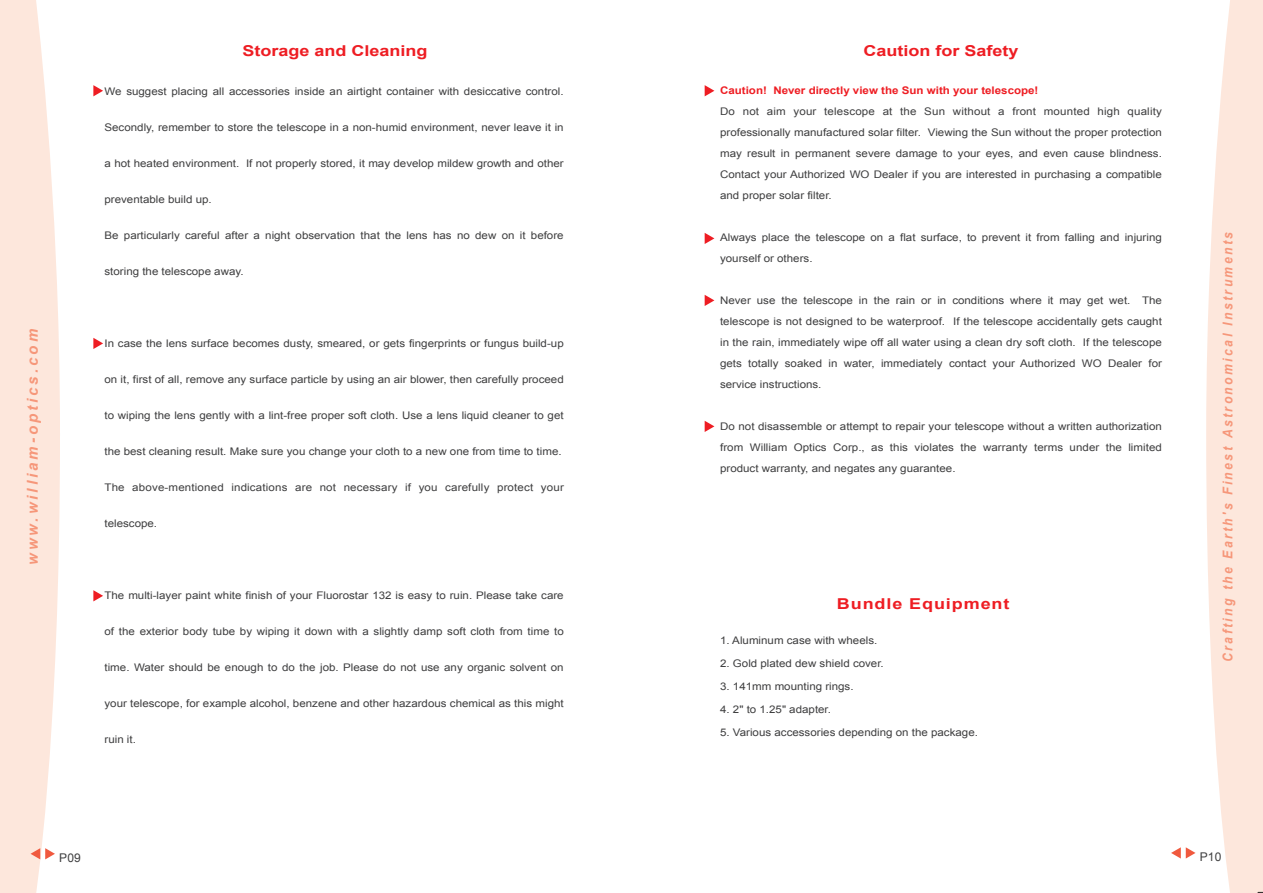
<style>
.page{position:relative;width:1263px;height:893px;background:#fff}
.page>*{position:absolute;margin:0;border:0;box-sizing:border-box;transform-origin:0 0}
.t1{font:700 15px "Arial";color:#ee1d23;scale:1.2 1}
.t2{font:italic 700 15px "Arial";letter-spacing:.2em;color:#f6977a}
.t3{font:700 15px "Arial";letter-spacing:.05em;color:#ee1d23;scale:1.2 1}
.t4{font:italic 700 13.5px "Arial";letter-spacing:.2em;color:#f6977a;scale:.9 1}
.t5{font:12px "Arial";letter-spacing:.01em;color:#3e3e3f}
.t6{font:10.5px/21px "Arial";color:#3e3e3f;text-align:justify;scale:1.1 1}
.t7{font:700 10.5px "Arial";color:#ee1d23;scale:1.1 1}
</style>
<div class="page">
<svg style="left:0;top:0;width:60px;height:893px;background:#fde9e0"></svg>
<svg style="left:31px;top:848px;width:24px;height:11px"></svg>
<svg style="left:1171px;top:847px;width:24px;height:11px"></svg>
<svg style="left:1206px;top:0;width:57px;height:893px;fill:#fde7dc"></svg>
<svg style="left:705px;top:85px;width:9px;height:11px"></svg>
<svg style="left:705px;top:233px;width:9px;height:11px"></svg>
<svg style="left:705px;top:295px;width:9px;height:11px"></svg>
<svg style="left:705px;top:421px;width:9px;height:11px"></svg>
<svg style="left:93px;top:85px;width:10px;height:11px"></svg>
<svg style="left:93px;top:590px;width:10px;height:11px"></svg>
<svg style="left:93px;top:338px;width:10px;height:11px"></svg>
<h1 class="t2" style="left:23px;top:565px;width:237px;rotate:-90deg">www.william-optics.com</h1>
<h1 class="t1" style="left:242px;top:41px;width:156px">Storage and Cleaning</h1>
<p class="t6" style="left:105px;top:81px;width:419px">We suggest placing all accessories inside an airtight container with desiccative control.</p>
<p class="t6" style="left:105px;top:117px;width:419px">Secondly, remember to store the telescope in a non-humid environment, never leave it in</p>
<p class="t6" style="left:105px;top:153px;width:419px">a hot heated environment. If not properly stored, it may develop mildew growth and other</p>
<p class="t6" style="left:105px;top:189px;width:99px">preventable build up.</p>
<p class="t6" style="left:105px;top:225px;width:419px">Be particularly careful after a night observation that the lens has no dew on it before</p>
<p class="t6" style="left:105px;top:261px;width:128px">storing the telescope away.</p>
<p class="t6" style="left:105px;top:333px;width:419px">In case the lens surface becomes dusty, smeared, or gets fingerprints or fungus build-up</p>
<p class="t6" style="left:105px;top:369px;width:419px">on it, first of all, remove any surface particle by using an air blower, then carefully proceed</p>
<p class="t6" style="left:105px;top:405px;width:419px">to wiping the lens gently with a lint-free proper soft cloth. Use a lens liquid cleaner to get</p>
<p class="t6" style="left:105px;top:441px;width:417px">the best cleaning result. Make sure you change your cloth to a new one from time to time.</p>
<p class="t6" style="left:105px;top:477px;width:419px">The above-mentioned indications are not necessary if you carefully protect your</p>
<p class="t6" style="left:105px;top:513px;width:49px">telescope.</p>
<p class="t6" style="left:105px;top:585px;width:419px">The multi-layer paint white finish of your Fluorostar 132 is easy to ruin. Please take care</p>
<p class="t6" style="left:105px;top:621px;width:419px">of the exterior body tube by wiping it down with a slightly damp soft cloth from time to</p>
<p class="t6" style="left:105px;top:657px;width:419px">time. Water should be enough to do the job. Please do not use any organic solvent on</p>
<p class="t6" style="left:105px;top:693px;width:419px">your telescope, for example alcohol, benzene and other hazardous chemical as this might</p>
<p class="t6" style="left:105px;top:729px;width:30px">ruin it.</p>
<h1 class="t1" style="left:863px;top:41px;width:131px">Caution for Safety</h1>
<p class="t7" style="left:720px;top:83px;width:291px">Caution! Never directly view the Sun with your telescope!</p>
<p class="t6" style="left:720px;top:101px;width:403px">Do not aim your telescope at the Sun without a front mounted high quality professionally manufactured solar filter. Viewing the Sun without the proper protection may result in permanent severe damage to your eyes, and even cause blindness.<br>Contact your Authorized WO Dealer if you are interested in purchasing a compatible and proper solar filter.</p>
<p class="t6" style="left:720px;top:227px;width:403px">Always place the telescope on a flat surface, to prevent it from falling and injuring yourself or others.</p>
<p class="t6" style="left:720px;top:290px;width:403px">Never use the telescope in the rain or in conditions where it may get wet. The telescope is not designed to be waterproof. If the telescope accidentally gets caught in the rain, immediately wipe off all water using a clean dry soft cloth. If the telescope gets totally soaked in water, immediately contact your Authorized WO Dealer for service instructions.</p>
<p class="t6" style="left:720px;top:416px;width:403px">Do not disassemble or attempt to repair your telescope without a written authorization from William Optics Corp., as this violates the warranty terms under the limited product warranty, and negates any guarantee.</p>
<h1 class="t3" style="left:837px;top:594px;width:145px">Bundle Equipment</h1>
<p class="t6" style="left:720px;top:630px;width:144px">1. Aluminum case with wheels.</p>
<p class="t6" style="left:720px;top:653px;width:150px">2. Gold plated dew shield cover.</p>
<p class="t6" style="left:720px;top:675px;width:123px">3. 141mm mounting rings.</p>
<p class="t6" style="left:720px;top:698px;width:102px">4. 2" to 1.25" adapter.</p>
<p class="t6" style="left:720px;top:721px;width:236px">5. Various accessories depending on the package.</p>
<p class="t4" style="left:1219px;top:662px;width:479px;rotate:-90deg">Crafting the Earth's Finest Astronomical Instruments</p>
<p class="t5" style="left:59px;top:850px;width:23px">P09</p>
<p class="t5" style="left:1200px;top:849px;width:23px">P10</p>
</div>
